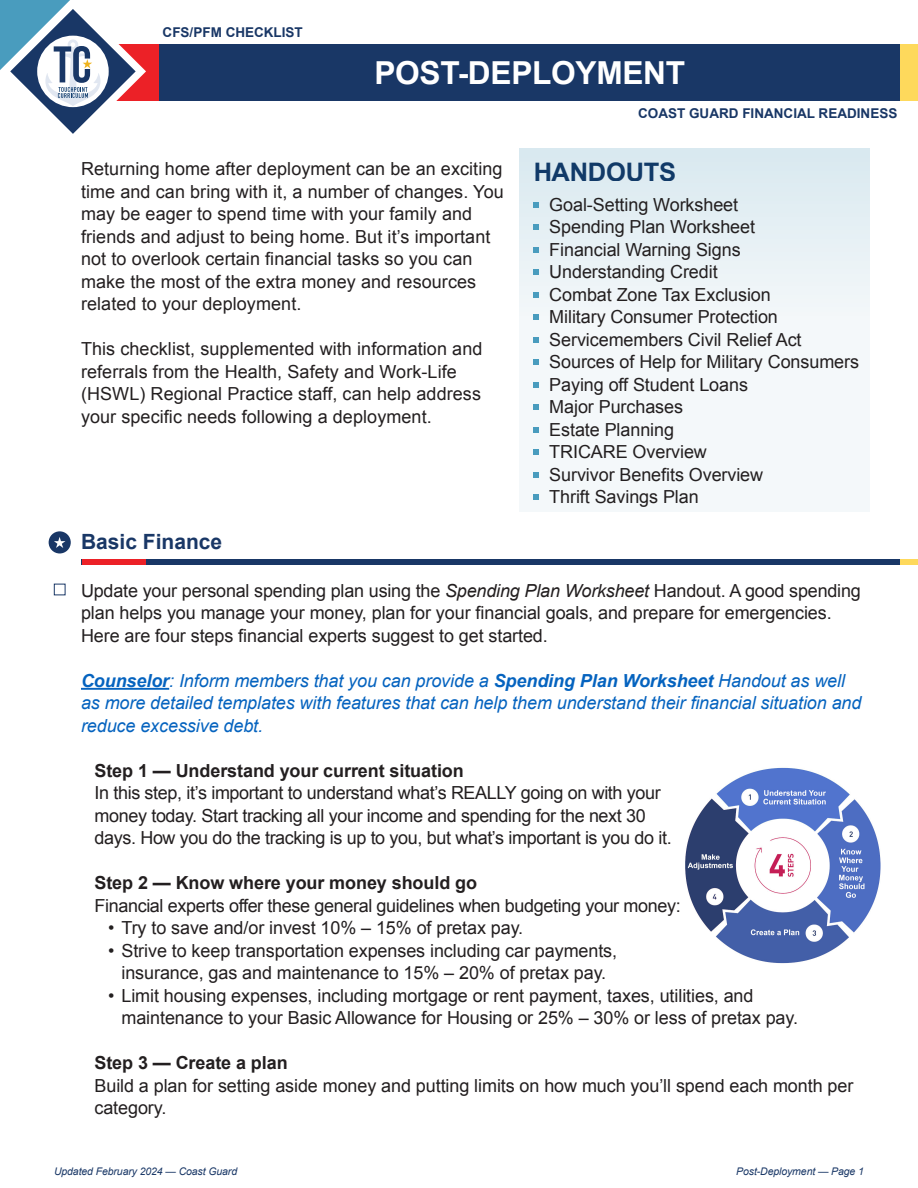
<style>
.page{position:relative;width:918px;height:1188px;background:#fff}
.page>*{position:absolute;margin:0;border:0;box-sizing:border-box;transform-origin:0 0}
.t1{font:700 31.65px "Arial";letter-spacing:-.01em;color:#fff}
.t2{font:700 25.5px "Arial";letter-spacing:-.01em;color:#14406f}
.t3{font:700 21px "Arial";color:#193766}
.t4{font:18px/22.5px "Arial";letter-spacing:-.005em;color:#231f20}
.t5{font:italic 18px/22.5px "Arial";letter-spacing:-.005em;color:#0563bf}
.t6{font:700 18px "Arial";letter-spacing:-.005em;color:#231f20}
.t7{font:700 13.5px "Arial";color:#193766}
.t8{font:italic 10.5px "Arial";letter-spacing:-.01em;color:#193766}
.s1{font-style:italic}
.s2{font-weight:700}
</style>
<div class="page">
<div style="left:519px;top:148px;width:351px;height:364px;background:#f4f8fa"></div>
<div style="left:519px;top:148px;width:351px;height:209px;background:linear-gradient(to bottom,#d9e9f0,#f8fafb)"></div>
<hr style="left:81px;top:688px;width:88px;height:2px;background:#0563bf">
<div style="left:54px;top:584px;width:11px;height:11px;border:1px solid #193766"></div>
<img style="left:685px;top:767px;width:196px;height:197px">
<div style="left:95px;top:44px;width:823px;height:56px;background:#193766"></div>
<div style="left:95px;top:44px;width:64px;height:56px;background:#ec2127"></div>
<div style="left:901px;top:44px;width:17px;height:56px;background:#fed95c"></div>
<svg style="left:0;top:0;width:156px;height:134px"></svg>
<svg style="left:534px;top:202px;width:5px;height:6px"></svg>
<svg style="left:534px;top:225px;width:5px;height:5px"></svg>
<svg style="left:534px;top:247px;width:5px;height:6px"></svg>
<svg style="left:534px;top:270px;width:5px;height:5px"></svg>
<svg style="left:534px;top:292px;width:5px;height:6px"></svg>
<svg style="left:534px;top:315px;width:5px;height:5px"></svg>
<svg style="left:534px;top:337px;width:5px;height:6px"></svg>
<svg style="left:534px;top:360px;width:5px;height:5px"></svg>
<svg style="left:534px;top:382px;width:5px;height:6px"></svg>
<svg style="left:534px;top:405px;width:5px;height:5px"></svg>
<svg style="left:534px;top:427px;width:5px;height:6px"></svg>
<svg style="left:534px;top:450px;width:5px;height:5px"></svg>
<svg style="left:534px;top:472px;width:5px;height:6px"></svg>
<svg style="left:534px;top:495px;width:5px;height:5px"></svg>
<div style="left:82px;top:559px;width:836px;height:5px;background:#193766"></div>
<div style="left:82px;top:559px;width:63px;height:5px;background:#ec2127"></div>
<div style="left:901px;top:559px;width:17px;height:5px;background:#fed95c"></div>
<div style="left:49px;top:531px;width:22px;height:22px;background:#193766;border-radius:50%"></div>
<svg style="left:54px;top:537px;width:11px;height:11px"></svg>
<p class="t7" style="left:163px;top:23px;width:142px">CFS/PFM CHECKLIST</p>
<p class="t1" style="left:375px;top:52px;width:312px">POST-DEPLOYMENT</p>
<p class="t7" style="left:638px;top:105px;width:261px">COAST GUARD FINANCIAL READINESS</p>
<p class="t4" style="left:81px;top:158px;width:424px">Returning home after deployment can be an exciting time and can bring with it, a number of changes. You may be eager to spend time with your family and friends and adjust to being home. But it’s important not to overlook certain financial tasks so you can make the most of the extra money and resources related to your deployment.</p>
<p class="t4" style="left:81px;top:338px;width:403px">This checklist, supplemented with information and referrals from the Health, Safety and Work-Life (HSWL) Regional Practice staff, can help address your specific needs following a deployment.</p>
<p class="t3" style="left:81px;top:528px;width:143px">Basic Finance</p>
<h2 class="t2" style="left:534px;top:155px;width:144px">HANDOUTS</h2>
<p class="t4" style="left:549px;top:193px;width:190px">Goal-Setting Worksheet</p>
<p class="t4" style="left:549px;top:216px;width:207px">Spending Plan Worksheet</p>
<p class="t4" style="left:549px;top:238px;width:193px">Financial Warning Signs</p>
<p class="t4" style="left:549px;top:261px;width:170px">Understanding Credit</p>
<p class="t4" style="left:549px;top:283px;width:223px">Combat Zone Tax Exclusion</p>
<p class="t4" style="left:549px;top:306px;width:230px">Military Consumer Protection</p>
<p class="t4" style="left:549px;top:328px;width:254px">Servicemembers Civil Relief Act</p>
<p class="t4" style="left:549px;top:351px;width:311px">Sources of Help for Military Consumers</p>
<p class="t4" style="left:549px;top:373px;width:200px">Paying off Student Loans</p>
<p class="t4" style="left:549px;top:396px;width:135px">Major Purchases</p>
<p class="t4" style="left:549px;top:418px;width:126px">Estate Planning</p>
<p class="t4" style="left:549px;top:441px;width:159px">TRICARE Overview</p>
<p class="t4" style="left:549px;top:463px;width:215px">Survivor Benefits Overview</p>
<p class="t4" style="left:549px;top:486px;width:151px">Thrift Savings Plan</p>
<p class="t4" style="left:81px;top:579px;width:781px">Update your personal spending plan using the <span class="s1">Spending Plan Worksheet</span> Handout. A good spending plan helps you manage your money, plan for your financial goals, and prepare for emergencies.<br>Here are four steps financial experts suggest to get started.</p>
<p class="t5" style="left:81px;top:670px;width:782px"><span class="s2">Counselor</span>: Inform members that you can provide a <span class="s2">Spending Plan Worksheet</span> Handout as well as more detailed templates with features that can help them understand their financial situation and reduce excessive debt.</p>
<p class="t4" style="left:94px;top:759px;width:579px"><span class="s2">Step 1 — Understand your current situation<br></span>In this step, it’s important to understand what’s REALLY going on with your money today. Start tracking all your income and spending for the next 30 days. How you do the tracking is up to you, but what’s important is you do it.</p>
<p class="t4" style="left:94px;top:872px;width:588px"><span class="s2">Step 2 — Know where your money should go<br></span>Financial experts offer these general guidelines when budgeting your money:</p>
<p class="t4" style="left:108px;top:917px;width:417px">• Try to save and/or invest 10% – 15% of pretax pay.</p>
<p class="t4" style="left:108px;top:939px;width:511px;text-align:center">• Strive to keep transportation expenses including car payments, insurance, gas and maintenance to 15% – 20% of pretax pay.</p>
<p class="t4" style="left:122px;top:984px;width:678px;text-indent:-14px">• Limit housing expenses, including mortgage or rent payment, taxes, utilities, and maintenance to your Basic Allowance for Housing or 25% – 30% or less of pretax pay.</p>
<p class="t6" style="left:94px;top:1051px;width:195px">Step 3 — Create a plan</p>
<p class="t4" style="left:94px;top:1074px;width:760px">Build a plan for setting aside money and putting limits on how much you’ll spend each month per category.</p>
<p class="t8" style="left:54px;top:1164px;width:185px">Updated February 2024 — Coast Guard</p>
<p class="t8" style="left:736px;top:1164px;width:129px">Post-Deployment — Page 1</p>
</div>
